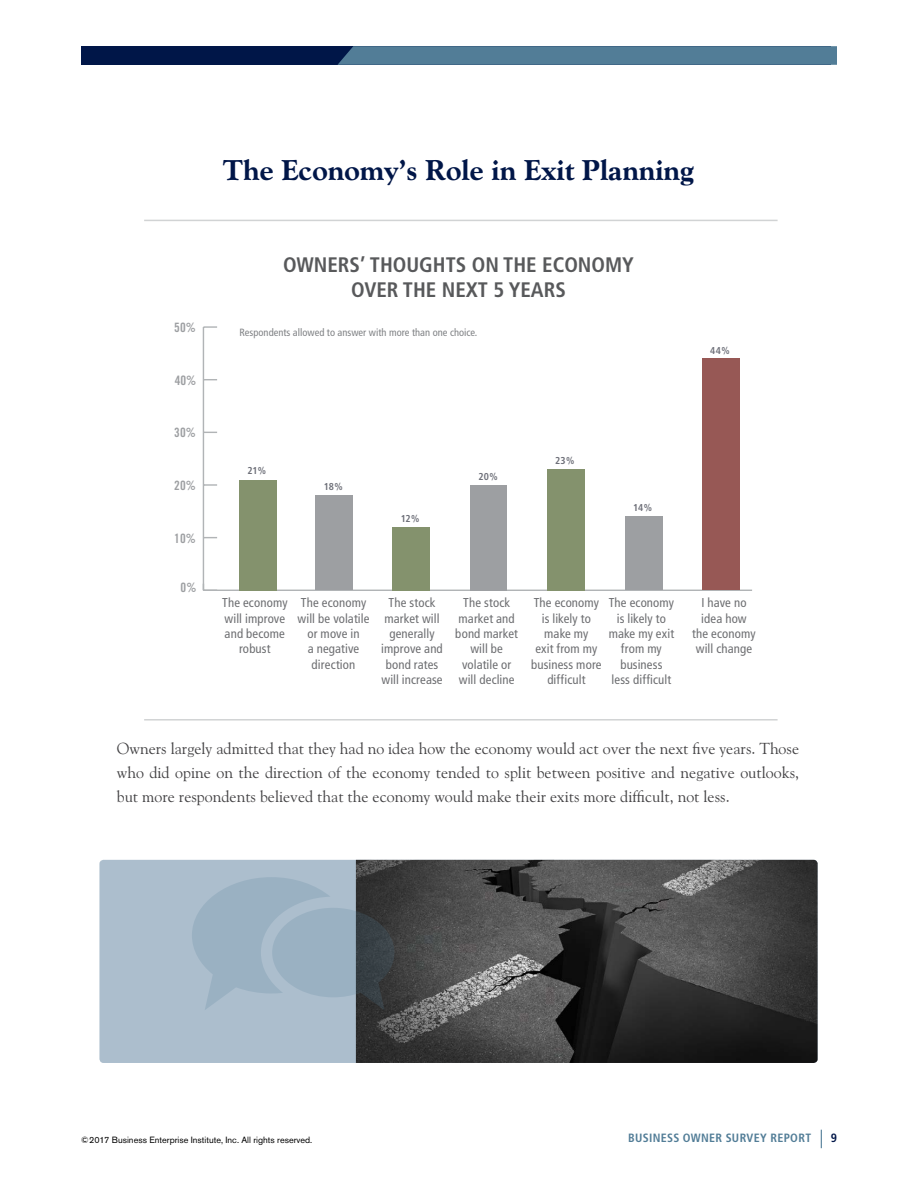
<style>
.page{position:relative;width:918px;height:1188px;background:#fff}
.page>*{position:absolute;margin:0;border:0;box-sizing:border-box;transform-origin:0 0}
.t1{font:800 28.5px "Goudy Old Style BT";color:#001648}
.t2{font:700 condensed 21px/25.7px "Frutiger";color:#58595b;text-align:center}
.t3{font:16.05px/24px "Goudy Old Style BT";color:#414042;text-align:justify}
.t4{font:13.05px "Trade Gothic Bold Cond Twenty";color:#9d9fa2}
.t5{font:condensed 12.9px/15.5px "Frutiger";letter-spacing:.01em;color:#6d6e71;text-align:center}
.t6{font:12.9px "Trade Gothic Bold Cond Twenty";color:#9d9fa2}
.t7{font:700 condensed 12px "Frutiger";letter-spacing:.03em;color:#527d97}
.t8{font:700 condensed 12px "Frutiger";color:#001648}
.t9{font:condensed 10.5px "Frutiger";color:#808285}
.t10{font:700 condensed 10.05px "Frutiger";letter-spacing:-.005em;color:#6d6f78}
.t11{font:9px "Akzidenz Grotesk BE";color:#000}
</style>
<div class="page">
<hr style="left:203px;top:590px;width:549px;height:1px;background:#b1b4b6">
<hr style="left:203px;top:327px;width:1px;height:263px;background:#b1b4b6">
<svg style="left:204px;top:584px;width:13px;height:6px"></svg>
<svg style="left:204px;top:537px;width:13px;height:1px"></svg>
<svg style="left:204px;top:484px;width:13px;height:2px"></svg>
<svg style="left:204px;top:432px;width:13px;height:1px"></svg>
<svg style="left:204px;top:379px;width:13px;height:1px"></svg>
<svg style="left:203px;top:326px;width:14px;height:2px"></svg>
<div style="left:702px;top:359px;width:38px;height:231px;background:#975855"></div>
<div style="left:625px;top:517px;width:37px;height:73px;background:#9d9fa2"></div>
<div style="left:547px;top:469px;width:37px;height:121px;background:#84926d"></div>
<div style="left:470px;top:485px;width:37px;height:105px;background:#9d9fa2"></div>
<div style="left:392px;top:527px;width:38px;height:63px;background:#84926d"></div>
<div style="left:315px;top:496px;width:38px;height:94px;background:#9d9fa2"></div>
<div style="left:239px;top:480px;width:37px;height:110px;background:#84926d"></div>
<div style="left:99px;top:860px;width:719px;height:203px;background:#acbecd;border-radius:4px"></div>
<img style="left:356px;top:860px;width:462px;height:203px">
<hr style="left:144px;top:220px;width:634px;height:1px;background:#d1d3d4">
<hr style="left:144px;top:719px;width:634px;height:2px;background:#d1d3d4">
<svg style="left:192px;top:877px;width:202px;height:133px"></svg>
<svg style="left:821px;top:1130px;width:1px;height:18px"></svg>
<div style="left:81px;top:46px;width:750px;height:19px;background:#001648"></div>
<svg style="left:338px;top:46px;width:499px;height:19px;background:#4f7994"></svg>
<h1 class="t1" style="left:223px;top:152px;width:473px">The Economy’s Role in Exit Planning</h1>
<p class="t6" style="left:174px;top:320px;width:23px">50%</p>
<p class="t4" style="left:175px;top:372px;width:23px">40%</p>
<p class="t6" style="left:174px;top:425px;width:23px">30%</p>
<p class="t6" style="left:174px;top:478px;width:23px">20%</p>
<p class="t6" style="left:174px;top:530px;width:23px">10%</p>
<p class="t6" style="left:181px;top:580px;width:17px">0%</p>
<h2 class="t2" style="left:283px;top:252px;width:352px">OWNERS’ THOUGHTS ON THE ECONOMY<br>OVER THE NEXT 5 YEARS</h2>
<p class="t9" style="left:239px;top:326px;width:239px">Respondents allowed to answer with more than one choice.</p>
<p class="t10" style="left:247px;top:464px;width:20px">21%</p>
<p class="t10" style="left:324px;top:481px;width:21px">18%</p>
<p class="t10" style="left:401px;top:513px;width:20px">12%</p>
<p class="t10" style="left:478px;top:471px;width:21px">20%</p>
<p class="t10" style="left:555px;top:454px;width:21px">23%</p>
<p class="t10" style="left:633px;top:501px;width:20px">14%</p>
<p class="t10" style="left:710px;top:344px;width:21px">44%</p>
<p class="t5" style="left:222px;top:595px;width:67px">The economy will improve and become robust</p>
<p class="t5" style="left:298px;top:595px;width:73px">The economy will be volatile or move in<br>a negative direction</p>
<p class="t5" style="left:381px;top:595px;width:63px">The stock market will generally improve and bond rates will increase</p>
<p class="t5" style="left:455px;top:595px;width:64px">The stock market and bond market will be volatile or will decline</p>
<p class="t5" style="left:531px;top:595px;width:72px">The economy is likely to make my<br>exit from my business more difficult</p>
<p class="t5" style="left:609px;top:595px;width:67px">The economy is likely to make my exit from my business<br>less difficult</p>
<p class="t5" style="left:692px;top:595px;width:65px">I have no idea how the economy will change</p>
<p class="t3" style="left:117px;top:736px;width:684px">Owners largely admitted that they had no idea how the economy would act over the next five years. Those who did opine on the direction of the economy tended to split between positive and negative outlooks, but more respondents believed that the economy would make their exits more difficult, not less.</p>
<p class="t11" style="left:81px;top:1135px;width:233px">©2017 Business Enterprise Institute, Inc. All rights reserved.</p>
<p class="t7" style="left:628px;top:1131px;width:185px">BUSINESS OWNER SURVEY REPORT</p>
<p class="t8" style="left:831px;top:1131px;width:8px">9</p>
</div>
